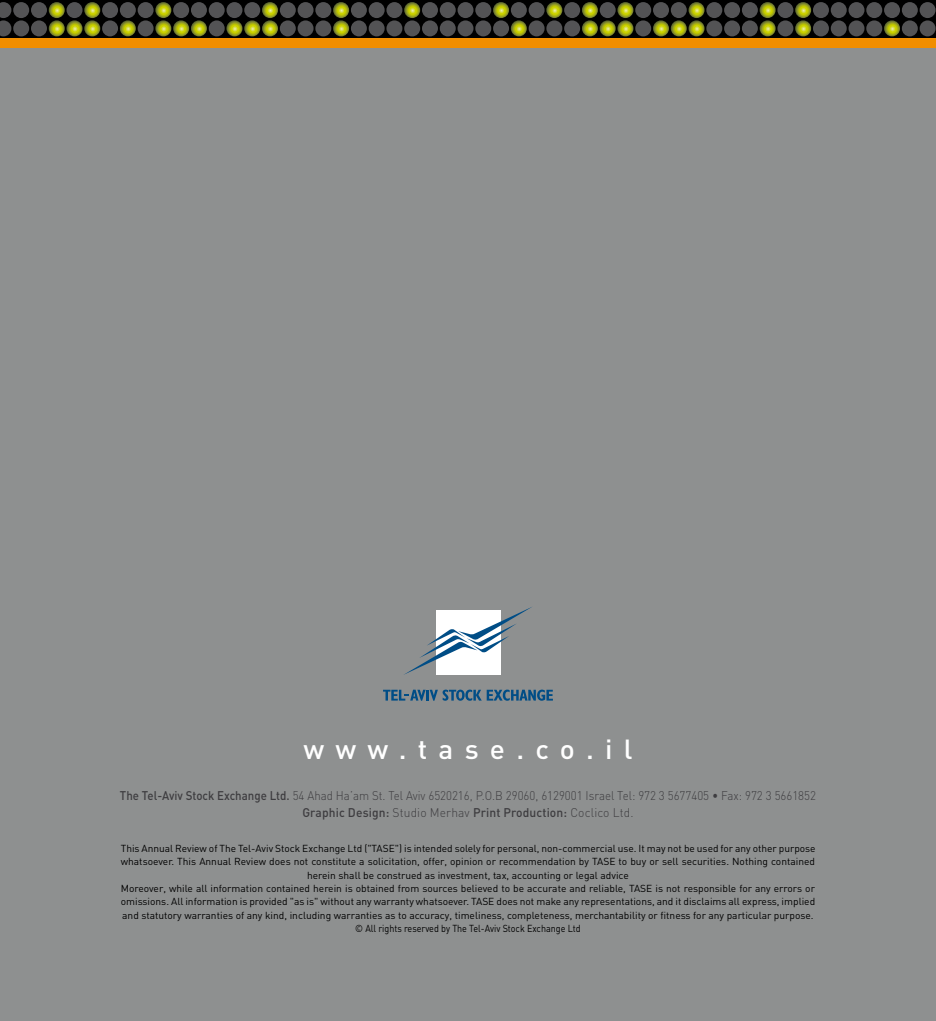
<style>
.page{position:relative;width:936px;height:1021px;background:#fff}
.page>*{position:absolute;margin:0;border:0;box-sizing:border-box;transform-origin:0 0}
.t1{font:500 27.3px "DIN";letter-spacing:.4em;color:#fff}
.t2{font:300 12.45px/16.5px "DIN";color:#3e3d40;text-align:center;scale:.92 1}
.t3{font:10.05px/13.5px "DIN";color:#000;text-align:center}
.s1{font-weight:500}
</style>
<div class="page">
<div style="left:0;top:38px;width:935px;height:982px;background:#8e9090"></div>
<svg style="left:0;top:0;width:935px;height:38px;background:#3f4028"></svg>
<div style="left:0;top:38px;width:935px;height:10px;background:#f18e00"></div>
<svg style="left:404px;top:607px;width:128px;height:68px"></svg>
<svg style="left:383px;top:689px;width:170px;height:11px"></svg>
<h1 class="t1" style="left:303px;top:731px;width:331px">www.tase.co.il</h1>
<p class="t2" style="left:120px;top:787px;width:758px"><span class="s1">The Tel-Aviv Stock Exchange Ltd.</span> 54 Ahad Ha’am St. Tel Aviv 6520216, P.O.B 29060, 6129001 Israel Tel: 972 3 5677405 • Fax: 972 3 5661852<br><span class="s1">Graphic Design:</span> Studio Merhav <span class="s1">Print Production:</span> Coclico Ltd.</p>
<p class="t3" style="left:121px;top:841px;width:696px">This Annual Review of The Tel-Aviv Stock Exchange Ltd ("TASE") is intended solely for personal, non-commercial use. It may not be used for any other purpose whatsoever. This Annual Review does not constitute a solicitation, offer, opinion or recommendation by TASE to buy or sell securities. Nothing contained herein shall be construed as investment, tax, accounting or legal advice<br>Moreover, while all information contained herein is obtained from sources believed to be accurate and reliable, TASE is not responsible for any errors or omissions. All information is provided "as is" without any warranty whatsoever. TASE does not make any representations, and it disclaims all express, implied and statutory warranties of any kind, including warranties as to accuracy, timeliness, completeness, merchantability or fitness for any particular purpose. © All rights reserved by The Tel-Aviv Stock Exchange Ltd</p>
</div>
